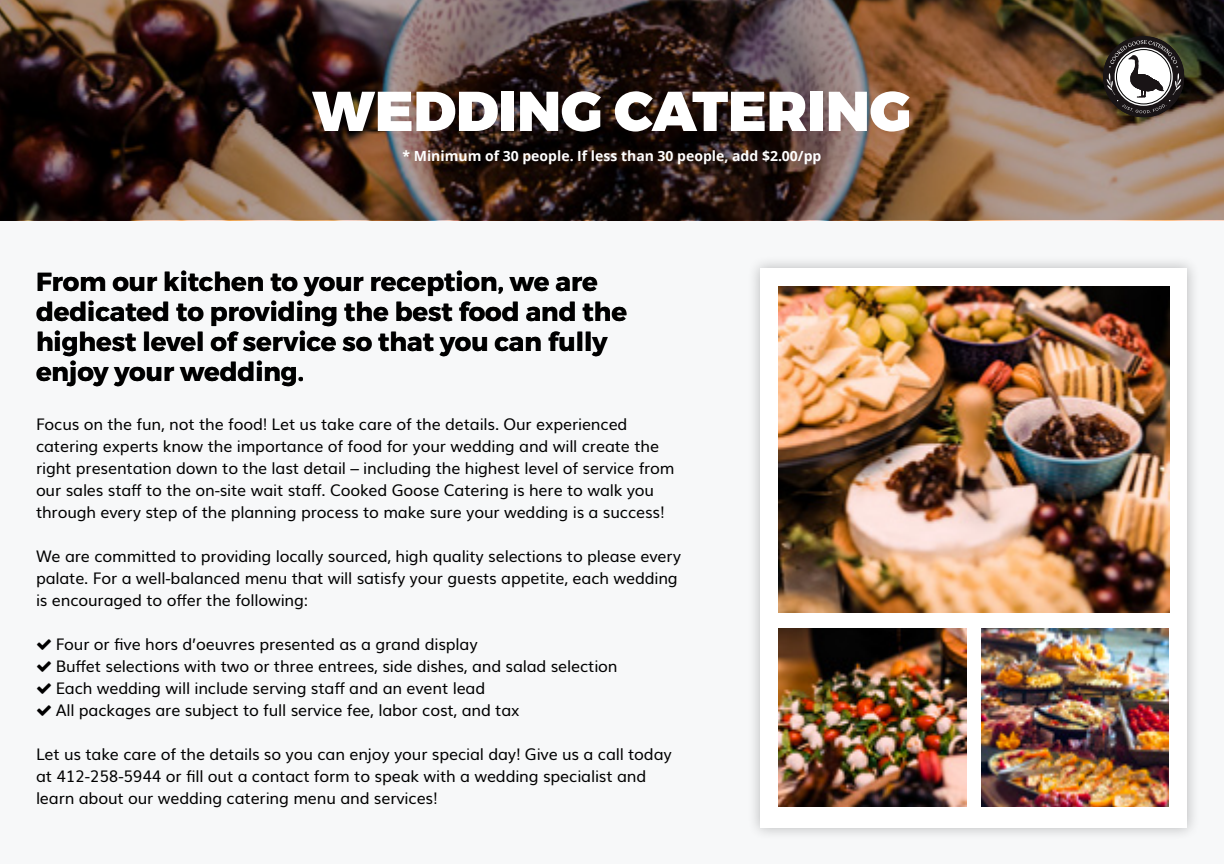
<style>
.page{position:relative;width:1224px;height:864px;background:#f7f8f9}
.page>*{position:absolute;margin:0;border:0;box-sizing:border-box;transform-origin:0 0}
.t1{font:900 56px "Montserrat";color:#fff}
.t2{font:700 26px/30px "Montserrat";color:#000}
.t3{font:16px/22px "Muli";letter-spacing:-.01em;color:#000}
.t4{font:700 14px "Open Sans";color:#fff}
</style>
<div class="page">
<img style="left:0;top:0;width:1224px;height:220px">
<div style="left:748px;top:256px;width:452px;height:586px;background:#000;opacity:.25"></div>
<div style="left:760px;top:268px;width:427px;height:560px;background:#fff"></div>
<img style="left:779px;top:286px;width:390px;height:326px">
<img style="left:779px;top:628px;width:187px;height:178px">
<img style="left:981px;top:628px;width:188px;height:178px">
<svg style="left:1103px;top:36px;width:81px;height:81px"></svg>
<svg style="left:1133px;top:66px;width:28px;height:28px"></svg>
<svg style="left:1135px;top:68px;width:24px;height:24px"></svg>
<h1 class="t1" style="left:312px;top:76px;width:600px">WEDDING CATERING</h1>
<p class="t4" style="left:403px;top:146px;width:420px">* Minimum of 30 people. If less than 30 people, add $2.00/pp</p>
<h2 class="t2" style="left:36px;top:267px;width:593px">From our kitchen to your reception, we are dedicated to providing the best food and the highest level of service so that you can fully enjoy your wedding.</h2>
<p class="t3" style="left:36px;top:411px;width:640px">Focus on the fun, not the food! Let us take care of the details. Our experienced catering experts know the importance of food for your wedding and will create the right presentation down to the last detail – including the highest level of service from our sales staff to the on-site wait staff. Cooked Goose Catering is here to walk you through every step of the planning process to make sure your wedding is a success!</p>
<p class="t3" style="left:36px;top:543px;width:646px">We are committed to providing locally sourced, high quality selections to please every palate. For a well-balanced menu that will satisfy your guests appetite, each wedding is encouraged to offer the following:</p>
<p class="t3" style="left:56px;top:631px;width:563px">Four or five hors d’oeuvres presented as a grand display<br>Buffet selections with two or three entrees, side dishes, and salad selection Each wedding will include serving staff and an event lead<br>All packages are subject to full service fee, labor cost, and tax</p>
<p class="t3" style="left:36px;top:741px;width:637px">Let us take care of the details so you can enjoy your special day! Give us a call today at 412-258-5944 or fill out a contact form to speak with a wedding specialist and learn about our wedding catering menu and services!</p>
</div>
